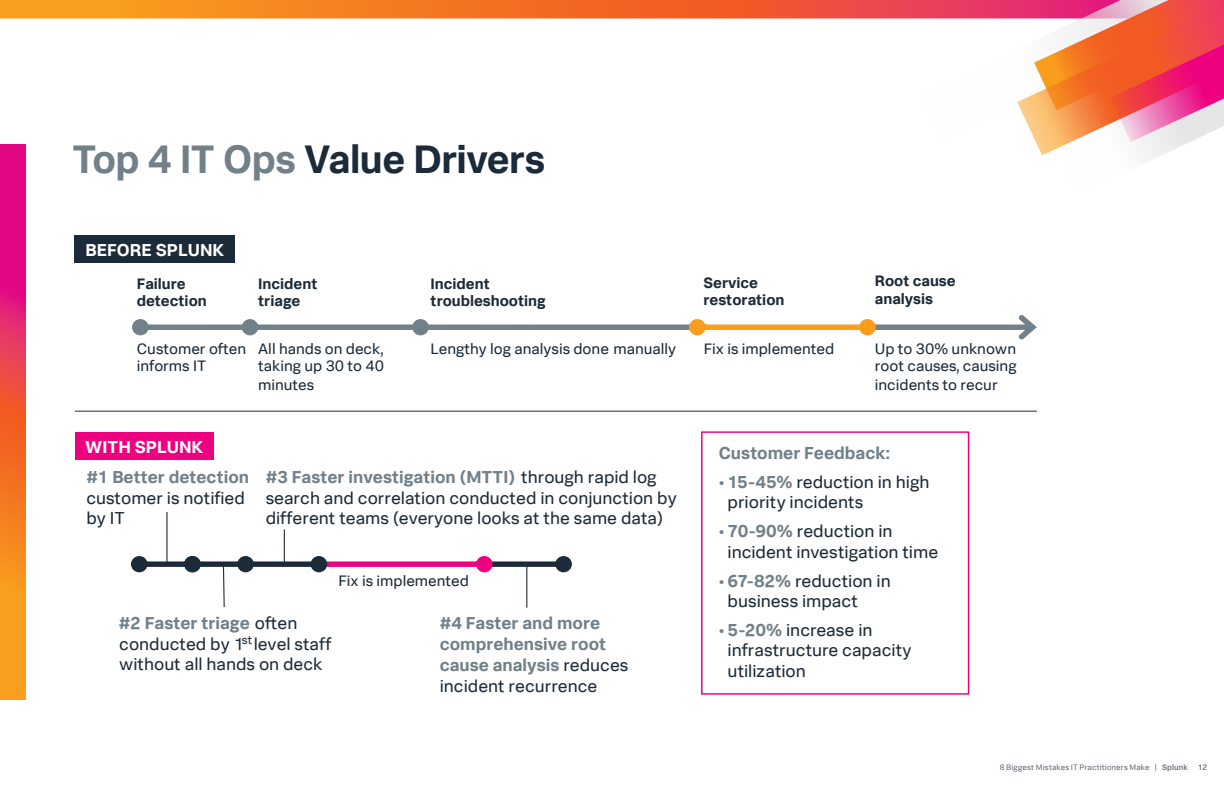
<style>
.page{position:relative;width:1224px;height:792px;background:#fff}
.page>*{position:absolute;margin:0;border:0;box-sizing:border-box;transform-origin:0 0}
.t1{font:700 40px "Splunk Data Sans";letter-spacing:-.015em;color:#1c2b39}
.t2{font:17.5px/20.4px "Splunk Data Sans";color:#1c2b39}
.t3{font:700 17.5px "Splunk Data Sans";color:#72808a}
.t4{font:17.4px/20.6px "Splunk Data Sans";color:#1c2b39}
.t5{font:700 17.4px/20.9px "Splunk Data Sans";color:#72808a}
.t6{font:700 17.4px "Splunk Data Sans";color:#fff}
.t7{font:15.2px/17.9px "Splunk Data Sans";color:#1c2b39;text-align:justify}
.t8{font:700 15.2px/17.4px "Splunk Data Sans";color:#1c2b39}
.t9{font:8px "Splunk Data Sans";letter-spacing:.015em;color:#656c76}
.s1{color:#72808a}
.s2{font-weight:700;color:#72808a}
.s3{font-weight:400;color:#1c2b39}
.s4{font-weight:500}
</style>
<div class="page">
<svg style="left:0;top:0;width:1224px;height:196px"></svg>
<div style="left:75px;top:235px;width:160px;height:28px;background:#1c2b39"></div>
<svg style="left:132px;top:315px;width:905px;height:25px"></svg>
<div style="left:75px;top:432px;width:139px;height:27px;background:#ed0181"></div>
<hr style="left:166px;top:512px;width:2px;height:53px;background:#1c2b39">
<hr style="left:284px;top:529px;width:1px;height:33px;background:#1c2b39">
<svg style="left:131px;top:556px;width:441px;height:52px"></svg>
<hr style="left:526px;top:566px;width:1px;height:42px;background:#1c2b39">
<div style="left:701px;top:431px;width:268px;height:264px;border:1px solid #ed0181"></div>
<hr style="left:75px;top:411px;width:962px;height:1px;background:#1c2b39">
<svg style="left:0;top:144px;width:25px;height:555px"></svg>
<h1 class="t1" style="left:72px;top:134px;width:475px"><span class="s1">Top 4 IT Ops</span> Value Drivers</h1>
<p class="t6" style="left:86px;top:239px;width:140px">BEFORE SPLUNK</p>
<p class="t8" style="left:137px;top:274px;width:72px">Failure detection</p>
<p class="t7" style="left:137px;top:340px;width:111px;line-height:17.4px">Customer often informs IT</p>
<p class="t8" style="left:258px;top:274px;width:61px">Incident triage</p>
<p class="t7" style="left:258px;top:339px;width:127px">All hands on deck, taking up 30 to 40 minutes</p>
<p class="t8" style="left:431px;top:274px;width:117px">Incident troubleshooting</p>
<p class="t7" style="left:431px;top:339px;width:247px">Lengthy log analysis done manually</p>
<p class="t6" style="left:85px;top:436px;width:120px">WITH SPLUNK</p>
<p class="t5" style="left:86px;top:466px;width:164px">#1 Better detection</p>
<p class="t4" style="left:86px;top:487px;width:160px">customer is notified by IT</p>
<p class="t4" style="left:266px;top:467px;width:413px"><span class="s2">#3 Faster investigation (MTTI)</span> through rapid log search and correlation conducted in conjunction by different teams (everyone looks at the same data)</p>
<p class="t7" style="left:339px;top:572px;width:132px">Fix is implemented</p>
<p class="t4" style="left:119px;top:612px;width:214px"><span class="s2">#2 Faster triage</span> often conducted by 1<sup>st</sup>level staff without all hands on deck</p>
<p class="t5" style="left:440px;top:612px;width:190px">#4 Faster and more comprehensive root cause analysis <span class="s3">reduces incident recurrence</span></p>
<p class="t8" style="left:703px;top:273px;width:82px">Service restoration</p>
<p class="t7" style="left:704px;top:339px;width:132px">Fix is implemented</p>
<p class="t8" style="left:875px;top:272px;width:82px">Root cause analysis</p>
<p class="t7" style="left:875px;top:339px;width:143px">Up to 30% unknown root causes, causing incidents to recur</p>
<p class="t3" style="left:719px;top:442px;width:173px">Customer Feedback:</p>
<p class="t2" style="left:728px;top:471px;width:204px;text-indent:-9px"><span class="s2">• 15-45%</span> reduction in high priority incidents</p>
<p class="t2" style="left:728px;top:521px;width:212px;text-indent:-9px"><span class="s2">• 70-90%</span> reduction in incident investigation time</p>
<p class="t2" style="left:728px;top:570px;width:165px;text-indent:-9px"><span class="s2">• 67-82%</span> reduction in business impact</p>
<p class="t2" style="left:728px;top:620px;width:185px;text-indent:-9px"><span class="s2">• 5-20%</span> increase in infrastructure capacity utilization</p>
<p class="t9" style="left:1000px;top:762px;width:209px">8 Biggest Mistakes IT Practitioners Make | <span class="s4">Splunk 12</span></p>
</div>
